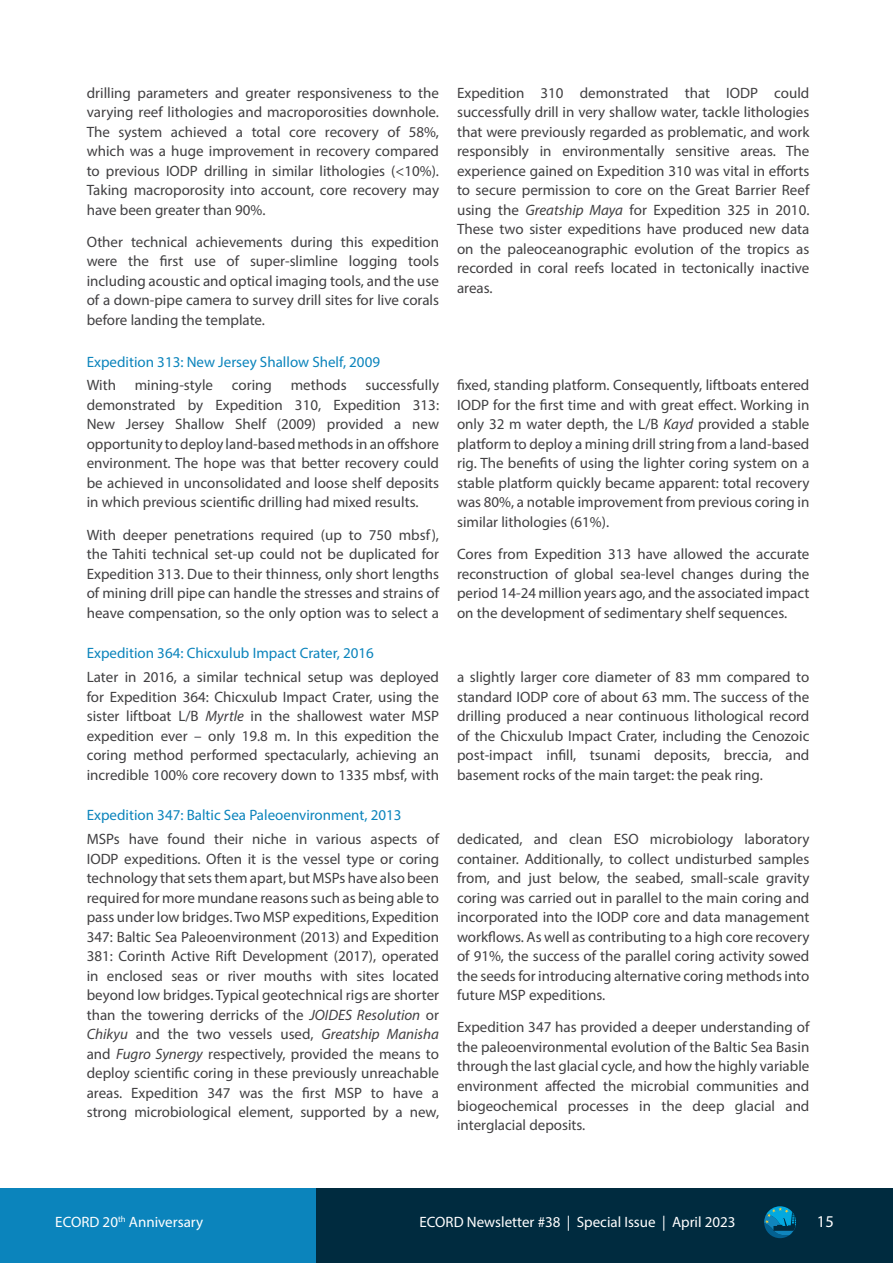
<style>
.page{position:relative;width:893px;height:1263px;background:#fff}
.page>*{position:absolute;margin:0;border:0;box-sizing:border-box;transform-origin:0 0}
.t1{font:16.5px "Myriad Pro";color:#fff}
.t2{font:15px/19.5px "Myriad Pro";color:#414042;text-align:justify}
.t3{font:15px "Myriad Pro";color:#0b84bc}
.t4{font:15px "Myriad Pro";color:#fff}
.s1{font-style:italic}
</style>
<div class="page">
<div style="left:0;top:1188px;width:893px;height:75px;background:#002b3f"></div>
<svg style="left:764px;top:1206px;width:32px;height:32px"></svg>
<div style="left:0;top:1188px;width:316px;height:75px;background:#0b84bc"></div>
<p class="t2" style="left:87px;top:83px;width:354px">drilling parameters and greater responsiveness to the varying reef lithologies and macroporosities downhole.<br>The system achieved a total core recovery of 58%, which was a huge improvement in recovery compared to previous IODP drilling in similar lithologies (&lt;10%).<br>Taking macroporosity into account, core recovery may have been greater than 90%.</p>
<p class="t2" style="left:87px;top:232px;width:354px">Other technical achievements during this expedition were the first use of super-slimline logging tools including acoustic and optical imaging tools, and the use of a down-pipe camera to survey drill sites for live corals before landing the template.</p>
<p class="t3" style="left:87px;top:352px;width:295px">Expedition 313: New Jersey Shallow Shelf, 2009</p>
<p class="t2" style="left:87px;top:375px;width:31px">With</p>
<p class="t2" style="left:135px;top:375px;width:80px">mining-style</p>
<p class="t2" style="left:232px;top:375px;width:42px">coring</p>
<p class="t2" style="left:291px;top:375px;width:57px">methods</p>
<p class="t2" style="left:87px;top:375px;width:354px;text-indent:279px">successfully demonstrated by Expedition 310, Expedition 313:<br>New Jersey Shallow Shelf (2009) provided a new opportunity to deploy land-based methods in an offshore environment. The hope was that better recovery could be achieved in unconsolidated and loose shelf deposits in which previous scientific drilling had mixed results.</p>
<p class="t2" style="left:87px;top:525px;width:354px">With deeper penetrations required (up to 750 mbsf), the Tahiti technical set-up could not be duplicated for Expedition 313. Due to their thinness, only short lengths of mining drill pipe can handle the stresses and strains of heave compensation, so the only option was to select a</p>
<p class="t2" style="left:457px;top:83px;width:354px">Expedition 310 demonstrated that IODP could successfully drill in very shallow water, tackle lithologies that were previously regarded as problematic, and work responsibly in environmentally sensitive areas. The experience gained on Expedition 310 was vital in efforts to secure permission to core on the Great Barrier Reef using the <span class="s1">Greatship Maya</span> for Expedition 325 in 2010.<br>These two sister expeditions have produced new data on the paleoceanographic evolution of the tropics as recorded in coral reefs located in tectonically inactive areas.</p>
<p class="t2" style="left:457px;top:375px;width:354px">fixed, standing platform. Consequently, liftboats entered IODP for the first time and with great effect. Working in only 32 m water depth, the L/B <span class="s1">Kayd</span> provided a stable platform to deploy a mining drill string from a land-based rig. The benefits of using the lighter coring system on a stable platform quickly became apparent: total recovery was 80%, a notable improvement from previous coring in similar lithologies (61%).</p>
<p class="t2" style="left:457px;top:544px;width:354px">Cores from Expedition 313 have allowed the accurate reconstruction of global sea-level changes during the period 14-24 million years ago, and the associated impact on the development of sedimentary shelf sequences.</p>
<p class="t3" style="left:87px;top:644px;width:289px">Expedition 364: Chicxulub Impact Crater, 2016</p>
<p class="t2" style="left:87px;top:667px;width:354px">Later in 2016, a similar technical setup was deployed for Expedition 364: Chicxulub Impact Crater, using the sister liftboat L/B <span class="s1">Myrtle</span> in the shallowest water MSP expedition ever – only 19.8 m. In this expedition the coring method performed spectacularly, achieving an incredible 100% core recovery down to 1335 mbsf, with</p>
<p class="t2" style="left:457px;top:667px;width:354px">a slightly larger core diameter of 83 mm compared to standard IODP core of about 63 mm. The success of the drilling produced a near continuous lithological record of the Chicxulub Impact Crater, including the Cenozoic post-impact infill, tsunami deposits, breccia, and basement rocks of the main target: the peak ring.</p>
<p class="t3" style="left:87px;top:806px;width:316px">Expedition 347: Baltic Sea Paleoenvironment, 2013</p>
<p class="t2" style="left:87px;top:829px;width:354px">MSPs have found their niche in various aspects of IODP expeditions. Often it is the vessel type or coring technology that sets them apart, but MSPs have also been required for more mundane reasons such as being able to pass under low bridges. Two MSP expeditions, Expedition 347: Baltic Sea Paleoenvironment (2013) and Expedition 381: Corinth Active Rift Development (2017), operated in enclosed seas or river mouths with sites located beyond low bridges. Typical geotechnical rigs are shorter than the towering derricks of the <span class="s1">JOIDES Resolution</span> or <span class="s1">Chikyu</span> and the two vessels used, <span class="s1">Greatship Manisha </span>and <span class="s1">Fugro Synergy</span> respectively, provided the means to deploy scientific coring in these previously unreachable areas. Expedition 347 was the first MSP to have a strong microbiological element, supported by a new,</p>
<p class="t2" style="left:457px;top:829px;width:354px">dedicated, and clean ESO microbiology laboratory container. Additionally, to collect undisturbed samples from, and just below, the seabed, small-scale gravity coring was carried out in parallel to the main coring and incorporated into the IODP core and data management workflows. As well as contributing to a high core recovery of 91%, the success of the parallel coring activity sowed the seeds for introducing alternative coring methods into future MSP expeditions.</p>
<p class="t2" style="left:457px;top:1017px;width:354px">Expedition 347 has provided a deeper understanding of the paleoenvironmental evolution of the Baltic Sea Basin through the last glacial cycle, and how the highly variable environment affected the microbial communities and biogeochemical processes in the deep glacial and interglacial deposits.</p>
<p class="t4" style="left:420px;top:1212px;width:318px">ECORD Newsletter #38 | Special Issue | April 2023</p>
<p class="t4" style="left:55px;top:1212px;width:149px">ECORD 20<sup>th</sup> Anniversary</p>
<p class="t1" style="left:817px;top:1211px;width:18px">15</p>
</div>
